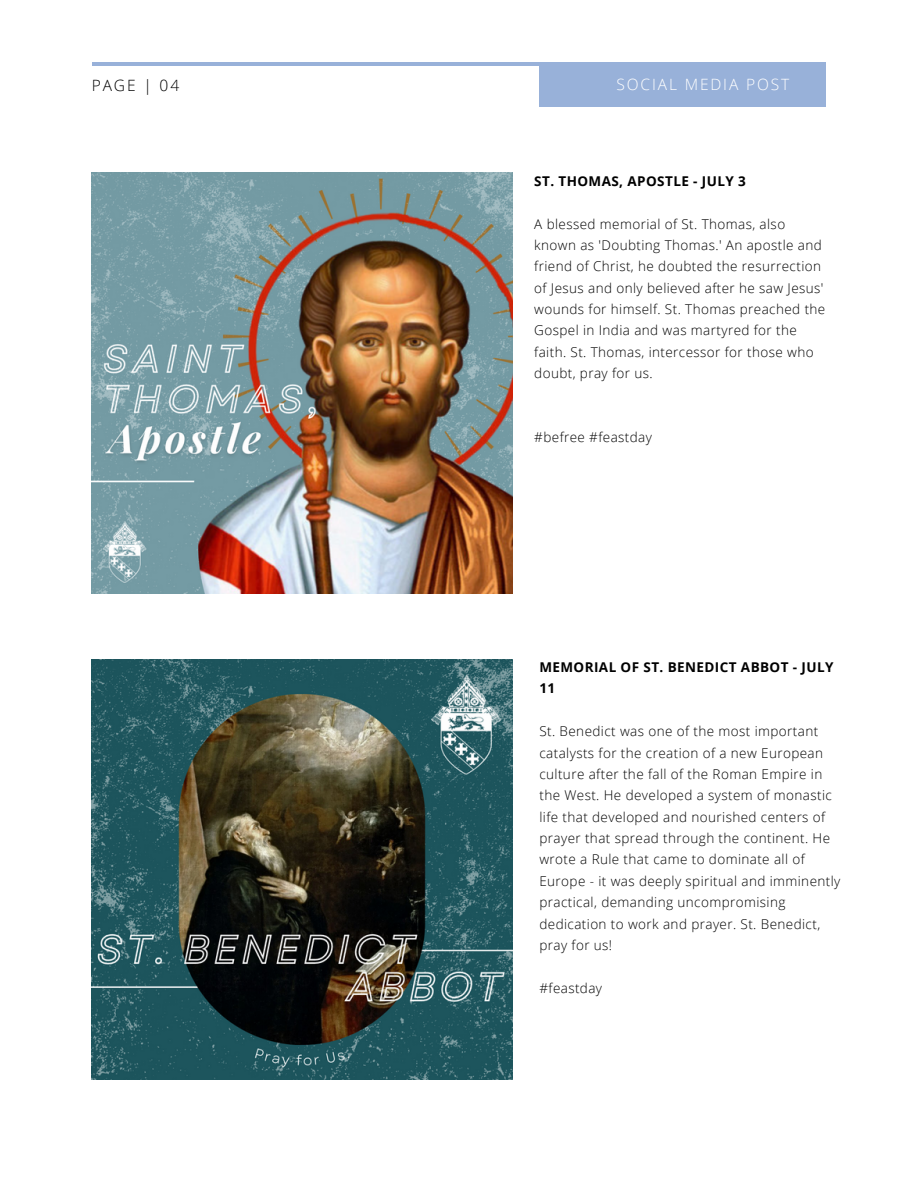
<style>
.page{position:relative;width:918px;height:1188px;background:#fff}
.page>*{position:absolute;margin:0;border:0;box-sizing:border-box;transform-origin:0 0}
.t1{font:300 15.6px "Open Sans";letter-spacing:.12em;color:#fff}
.t2{font:300 15.6px "Open Sans";letter-spacing:.12em;color:#000}
.t3{font:300 13.5px/21.3px "Open Sans";letter-spacing:.03em;color:#000}
.t4{font:700 13.5px/21.3px "Open Sans";letter-spacing:.03em;color:#000}
</style>
<div class="page">
<hr style="left:92px;top:62px;width:725px;height:4px;background:#98b1d9">
<div style="left:539px;top:62px;width:287px;height:44px;background:#98b1d9"></div>
<img style="left:92px;top:173px;width:421px;height:421px">
<img style="left:92px;top:659px;width:421px;height:421px">
<p class="t2" style="left:92px;top:74px;width:89px">PAGE | 04</p>
<p class="t1" style="left:616px;top:73px;width:174px">SOCIAL MEDIA POST</p>
<p class="t4" style="left:534px;top:170px;width:213px">ST. THOMAS, APOSTLE - JULY 3</p>
<p class="t3" style="left:534px;top:213px;width:293px">A blessed memorial of St. Thomas, also known as 'Doubting Thomas.' An apostle and friend of Christ, he doubted the resurrection of Jesus and only believed after he saw Jesus' wounds for himself. St. Thomas preached the Gospel in India and was martyred for the faith. St. Thomas, intercessor for those who doubt, pray for us.</p>
<p class="t3" style="left:534px;top:426px;width:119px">#befree #feastday</p>
<p class="t4" style="left:539px;top:656px;width:296px">MEMORIAL OF ST. BENEDICT ABBOT - JULY<br>11</p>
<p class="t3" style="left:539px;top:720px;width:303px">St. Benedict was one of the most important catalysts for the creation of a new European culture after the fall of the Roman Empire in the West. He developed a system of monastic life that developed and nourished centers of prayer that spread through the continent. He wrote a Rule that came to dominate all of Europe - it was deeply spiritual and imminently practical, demanding uncompromising dedication to work and prayer. St. Benedict, pray for us!</p>
<p class="t3" style="left:539px;top:977px;width:64px">#feastday</p>
</div>
